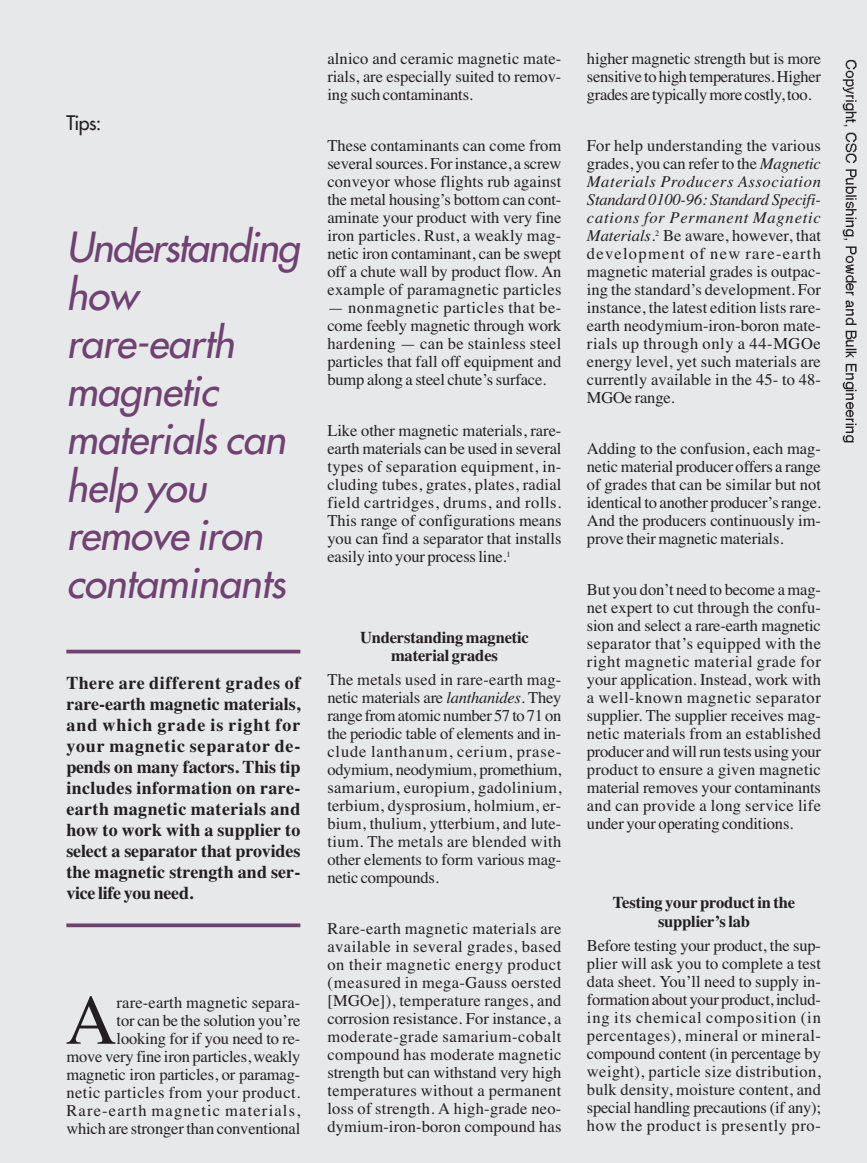
<style>
.page{position:relative;width:867px;height:1163px;background:#e7e8e9}
.page>*{position:absolute;margin:0;border:0;box-sizing:border-box;transform-origin:0 0}
.t1{font:70.8px "Times";color:#231f20}
.t2{font:italic 40.5px/48px "Futura";color:#6f4271}
.t3{font:19.5px "Futura";color:#231f20}
.t4{font:700 18px/21px "Times";letter-spacing:-.005em;color:#231f20;text-align:justify}
.t5{font:16.5px/18px "Times";letter-spacing:-.01em;color:#231f20;text-align:justify}
.t6{font:700 16.5px/18.8px "Times";letter-spacing:-.01em;color:#231f20;text-align:center}
.s1{font-style:italic}
</style>
<div class="page">
<p class="t3" style="left:66px;top:113px;width:37px">Tips:</p>
<h2 class="t2" style="left:66px;top:226px;width:242px">Understanding how rare-earth magnetic materials can help you remove iron contaminants</h2>
<p class="t4" style="left:66px;top:675px;width:236px">There are different grades of rare-earth magnetic materials, and which grade is right for your magnetic separator de&shy;pends on many factors. This tip includes information on rare&shy;earth magnetic materials and how to work with a supplier to select a separator that provides the magnetic strength and ser&shy;vice life you need.</p>
<h1 class="t1" style="left:66px;top:994px;width:53px">A</h1>
<p class="t5" style="left:66px;top:995px;width:236px;text-align:right">rare-earth magnetic separa-<br>tor can be the solution you’re looking for if you need to re-<br>move very fine iron particles, weakly magnetic iron particles, or paramag&shy;netic particles from your product.<br>Rare-earth magnetic materials, which are stronger than conventional</p>
<p class="t5" style="left:327px;top:51px;width:236px">alnico and ceramic magnetic mate&shy;rials, are especially suited to remov&shy;ing such contaminants.</p>
<p class="t5" style="left:327px;top:138px;width:236px">These contaminants can come from several sources. For instance, a screw conveyor whose flights rub against the metal housing’s bottom can cont&shy;aminate your product with very fine iron particles. Rust, a weakly mag&shy;netic iron contaminant, can be swept off a chute wall by product flow. An example of paramagnetic particles</p>
<p class="t5" style="left:327px;top:300px;width:236px">— nonmagnetic particles that be&shy;come feebly magnetic through work hardening — can be stainless steel particles that fall off equipment and bump along a steel chute’s surface.</p>
<p class="t5" style="left:327px;top:423px;width:236px">Like other magnetic materials, rare&shy;earth materials can be used in several types of separation equipment, in&shy;cluding tubes, grates, plates, radial field cartridges, drums, and rolls.<br>This range of configurations means you can find a separator that installs easily into your process line.<sup>1</sup></p>
<p class="t6" style="left:360px;top:629px;width:170px">Understanding magnetic material grades</p>
<p class="t5" style="left:327px;top:672px;width:236px">The metals used in rare-earth mag&shy;netic materials are <span class="s1">lanthanides.</span> They range from atomic number 57 to 71 on the periodic table of elements and in&shy;clude lanthanum, cerium, prase&shy;odymium, neodymium, promethium, samarium, europium, gadolinium, terbium, dysprosium, holmium, er&shy;bium, thulium, ytterbium, and lute&shy;tium. The metals are blended with other elements to form various mag&shy;netic compounds.</p>
<p class="t5" style="left:327px;top:921px;width:236px">Rare-earth magnetic materials are available in several grades, based on their magnetic energy product (measured in mega-Gauss oersted [MGOe]), temperature ranges, and corrosion resistance. For instance, a moderate-grade samarium-cobalt compound has moderate magnetic strength but can withstand very high temperatures without a permanent loss of strength. A high-grade neo&shy;dymium-iron-boron compound has</p>
<p class="t5" style="left:587px;top:51px;width:236px">higher magnetic strength but is more sensitive to high temperatures. Higher grades are typically more costly, too.</p>
<p class="t5" style="left:587px;top:138px;width:236px">For help understanding the various grades, you can refer to the <span class="s1">Magnetic Materials Producers Association Standard 0100-96: Standard Specifi&shy;cations for Permanent Magnetic Materials.</span><sup>2</sup> Be aware, however, that development of new rare-earth magnetic material grades is outpac&shy;ing the standard’s development. For instance, the latest edition lists rare&shy;earth neodymium-iron-boron mate&shy;rials up through only a 44-MGOe energy level, yet such materials are currently available in the 45- to 48- MGOe range.</p>
<p class="t5" style="left:587px;top:441px;width:236px">Adding to the confusion, each mag&shy;netic material producer offers a range of grades that can be similar but not identical to another producer’s range.<br>And the producers continuously im&shy;prove their magnetic materials.</p>
<p class="t5" style="left:587px;top:582px;width:236px">But you don’t need to become a mag&shy;net expert to cut through the confu&shy;sion and select a rare-earth magnetic separator that’s equipped with the right magnetic material grade for your application. Instead, work with a well-known magnetic separator supplier. The supplier receives mag&shy;netic materials from an established producer and will run tests using your product to ensure a given magnetic material removes your contaminants and can provide a long service life under your operating conditions.</p>
<p class="t6" style="left:613px;top:895px;width:184px">Testing your product in the supplier’s lab</p>
<p class="t5" style="left:587px;top:938px;width:236px">Before testing your product, the sup&shy;plier will ask you to complete a test data sheet. You’ll need to supply in&shy;formation about your product, includ&shy;ing its chemical composition (in percentages), mineral or mineral&shy;compound content (in percentage by weight), particle size distribution, bulk density, moisture content, and special handling precautions (if any); how the product is presently pro-</p>
</div>
